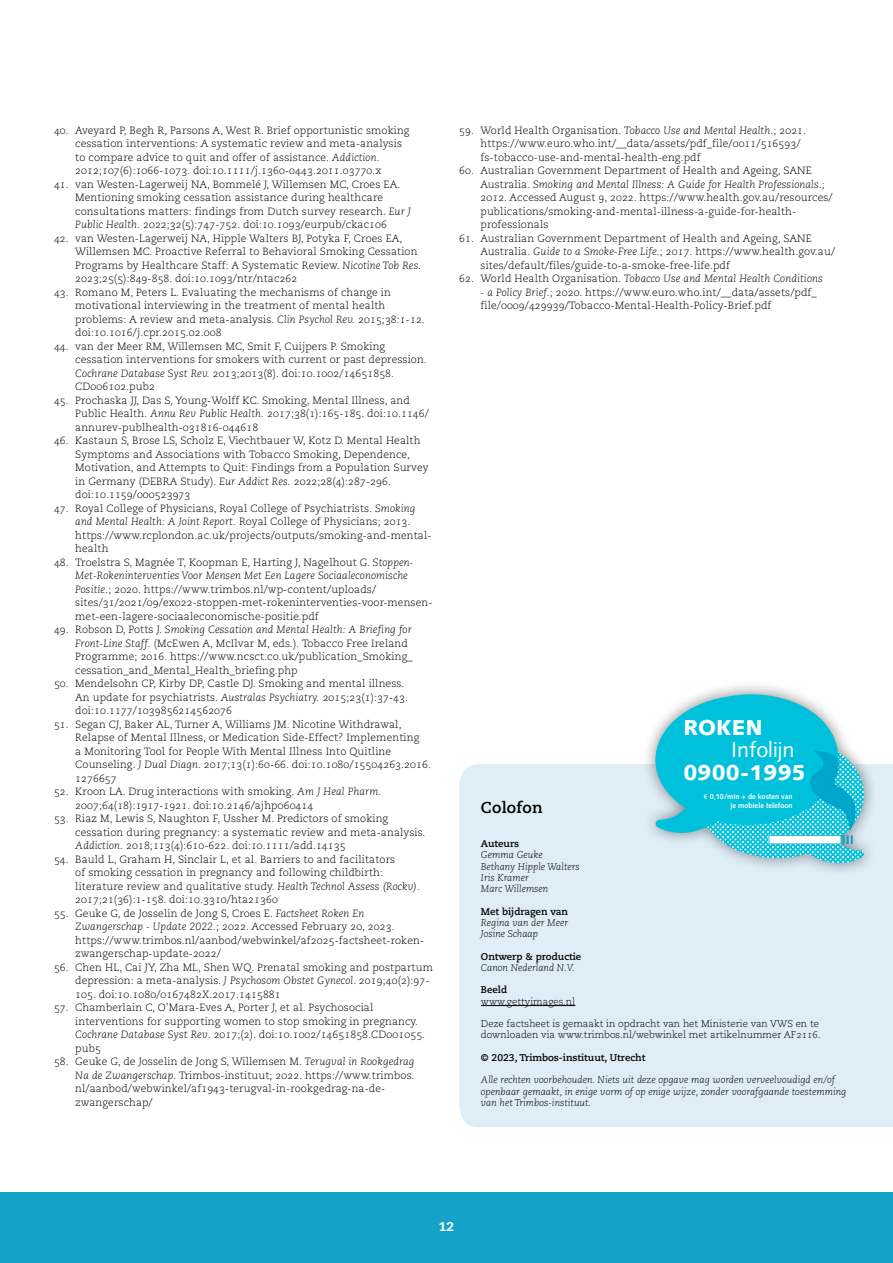
<style>
.page{position:relative;width:893px;height:1263px;background:#fff}
.page>*{position:absolute;margin:0;border:0;box-sizing:border-box;transform-origin:0 0}
.t1{font:900 21.6px "Syntax LT Std";letter-spacing:.01em;color:#fff}
.t2{font:21.6px "Syntax LT Std";color:#fff}
.t3{font:700 15.75px "Caecilia";letter-spacing:.02em;color:#000}
.t4{font:800 12.75px "Caecilia";color:#fff}
.t5{font:10.5px/13.5px "Caecilia Light Os F";letter-spacing:.01em;color:#000}
.t6{font:italic 300 10.5px "Caecilia";letter-spacing:.01em;color:#000}
.t7{font:italic 300 9.75px/11.2px "Caecilia";color:#000}
.t8{font:9.75px/11.2px "Caecilia Light Os F";color:#000}
.t9{font:700 9.75px "Caecilia";color:#000}
.t10{font:700 7.35px/8.9px "Syntax";color:#fff;text-align:right}
.s1{font-family:"Caecilia";font-weight:300;font-style:italic}
.s2{font-family:"Caecilia Light Os F";font-weight:400;font-style:normal}
.s3{font-family:"Myriad Pro";font-weight:400}
</style>
<div class="page">
<div style="left:0;top:1193px;width:893px;height:70px;background:#15a3c9"></div>
<div style="left:459px;top:764px;width:434px;height:363px;background:#dfedf6"></div>
<hr style="left:481px;top:1005px;width:94px;height:1px;background:#000">
<div style="left:642px;top:680px;width:235px;height:196px;background:#000;opacity:.45"></div>
<svg style="left:655px;top:694px;width:209px;height:170px;background:#44cbdf"></svg>
<p class="t5" style="left:75px;top:123px;width:336px;text-indent:-21px">40. Aveyard P, Begh R, Parsons A, West R. Brief opportunistic smoking cessation interventions: A systematic review and meta-analysis to compare advice to quit and offer of assistance. <span class="s1">Addiction.<br></span>2012;107(6):1066-1073. doi:10.1111/j.1360-0443.2011.03770.x</p>
<p class="t5" style="left:75px;top:177px;width:337px;text-indent:-21px">41. van Westen-Lagerweij NA, Bommelé J, Willemsen MC, Croes EA.<br>Mentioning smoking cessation assistance during healthcare consultations matters: findings from Dutch survey research. <span class="s1">Eur J Public Health.</span> 2022;32(5):747-752. doi:10.1093/eurpub/ckac106</p>
<p class="t5" style="left:75px;top:231px;width:347px;text-indent:-21px">42. van Westen-Lagerweij NA, Hipple Walters BJ, Potyka F, Croes EA, Willemsen MC. Proactive Referral to Behavioral Smoking Cessation Programs by Healthcare Staff: A Systematic Review. <span class="s1">Nicotine Tob Res.<br></span>2023;25(5):849-858. doi:10.1093/ntr/ntac262</p>
<p class="t5" style="left:75px;top:285px;width:351px;text-indent:-21px">43. Romano M, Peters L. Evaluating the mechanisms of change in motivational interviewing in the treatment of mental health problems: A review and meta-analysis. <span class="s1">Clin Psychol Rev.</span> 2015;38:1-12. doi:10.1016/j.cpr.2015.02.008</p>
<p class="t5" style="left:75px;top:339px;width:353px;text-indent:-21px">44. van der Meer RM, Willemsen MC, Smit F, Cuijpers P. Smoking cessation interventions for smokers with current or past depression.<br><span class="s1">Cochrane Database Syst Rev.</span> 2013;2013(8). doi:10.1002/14651858.<br>CD006102.pub2</p>
<p class="t5" style="left:75px;top:393px;width:355px;text-indent:-21px">45. Prochaska JJ, Das S, Young-Wolff KC. Smoking, Mental Illness, and<br>Public Health. <span class="s1">Annu Rev Public Health.</span> 2017;38(1):165-185. doi:10.1146/ annurev-publhealth-031816-044618</p>
<p class="t5" style="left:75px;top:434px;width:355px;text-indent:-21px">46. Kastaun S, Brose LS, Scholz E, Viechtbauer W, Kotz D. Mental Health Symptoms and Associations with Tobacco Smoking, Dependence, Motivation, and Attempts to Quit: Findings from a Population Survey in Germany (DEBRA Study). <span class="s1">Eur Addict Res.</span> 2022;28(4):287-296. doi:10.1159/000523973</p>
<p class="t5" style="left:75px;top:501px;width:358px;text-indent:-21px">47. Royal College of Physicians, Royal College of Psychiatrists. <span class="s1">Smoking and Mental Health: A Joint Report.</span> Royal College of Physicians; 2013. https://www.rcplondon.ac.uk/projects/outputs/smoking-and-mental&shy;health</p>
<p class="t5" style="left:54px;top:555px;width:361px">48. Troelstra S, Magnée T, Koopman E, Harting J, Nagelhout G. <span class="s1">Stoppen-</span></p>
<p class="t6" style="left:75px;top:570px;width:334px">Met-Rokeninterventies Voor Mensen Met Een Lagere Sociaaleconomische</p>
<p class="t5" style="left:75px;top:582px;width:359px"><span class="s1">Positie.</span>; 2020. https://www.trimbos.nl/wp-content/uploads/ sites/31/2021/09/ex022-stoppen-met-rokeninterventies-voor-mensen&shy;met-een-lagere-sociaaleconomische-positie.pdf</p>
<p class="t6" style="left:54px;top:624px;width:359px"><span class="s2">49. Robson D, Potts J.</span> Smoking Cessation and Mental Health: A Briefing for</p>
<p class="t5" style="left:75px;top:636px;width:339px"><span class="s1">Front-Line Staff.</span> (McEwen A, McIlvar M, eds.). Tobacco Free Ireland<br>Programme; 2016. https://www.ncsct.co.uk/publication_Smoking_ cessation_and_Mental_Health_briefing.php</p>
<p class="t5" style="left:75px;top:677px;width:334px;text-indent:-21px">50. Mendelsohn CP, Kirby DP, Castle DJ. Smoking and mental illness.<br>An update for psychiatrists. <span class="s1">Australas Psychiatry.</span> 2015;23(1):37-43. doi:10.1177/1039856214562076</p>
<p class="t5" style="left:75px;top:718px;width:357px;text-indent:-21px">51. Segan CJ, Baker AL, Turner A, Williams JM. Nicotine Withdrawal, Relapse of Mental Illness, or Medication Side-Effect? Implementing<br>a Monitoring Tool for People With Mental Illness Into Quitline Counseling. <span class="s1">J Dual Diagn</span>. 2017;13(1):60-66. doi:10.1080/15504263.2016.<br>1276657</p>
<p class="t5" style="left:75px;top:785px;width:308px;text-indent:-21px">52. Kroon LA. Drug interactions with smoking. <span class="s1">Am J Heal Pharm.<br></span>2007;64(18):1917-1921. doi:10.2146/ajhp060414</p>
<p class="t5" style="left:75px;top:812px;width:352px;text-indent:-21px">53. Riaz M, Lewis S, Naughton F, Ussher M. Predictors of smoking cessation during pregnancy: a systematic review and meta-analysis.<br><span class="s1">Addiction.</span> 2018;113(4):610-622. doi:10.1111/add.14135</p>
<p class="t5" style="left:75px;top:853px;width:346px;text-indent:-21px">54. Bauld L, Graham H, Sinclair L, et al. Barriers to and facilitators<br>of smoking cessation in pregnancy and following childbirth: literature review and qualitative study. <span class="s1">Health Technol Assess (Rockv)</span>.<br>2017;21(36):1-158. doi:10.3310/hta21360</p>
<p class="t5" style="left:75px;top:907px;width:350px;text-indent:-21px">55. Geuke G, de Josselin de Jong S, Croes E. <span class="s1">Factsheet Roken En Zwangerschap - Update 2022.</span>; 2022. Accessed February 20, 2023. https://www.trimbos.nl/aanbod/webwinkel/af2025-factsheet-roken&shy;zwangerschap-update-2022/</p>
<p class="t5" style="left:75px;top:961px;width:359px;text-indent:-21px">56. Chen HL, Cai JY, Zha ML, Shen WQ. Prenatal smoking and postpartum depression: a meta-analysis. <span class="s1">J Psychosom Obstet Gynecol</span>. 2019;40(2):97-<br>105. doi:10.1080/0167482X.2017.1415881</p>
<p class="t5" style="left:75px;top:1001px;width:351px;text-indent:-21px">57. Chamberlain C, O’Mara-Eves A, Porter J, et al. Psychosocial interventions for supporting women to stop smoking in pregnancy.<br><span class="s1">Cochrane Database Syst Rev</span>. 2017;(2). doi:10.1002/14651858.CD001055. pub5</p>
<p class="t5" style="left:75px;top:1055px;width:341px;text-indent:-21px">58. Geuke G, de Josselin de Jong S, Willemsen M. <span class="s1">Terugval in Rookgedrag Na de Zwangerschap</span>. Trimbos-instituut; 2022. https://www.trimbos. nl/aanbod/webwinkel/af1943-terugval-in-rookgedrag-na-de&shy;zwangerschap/</p>
<p class="t5" style="left:480px;top:124px;width:327px;text-indent:-21px">59. World Health Organisation. <span class="s1">Tobacco Use and Mental Health</span>.; 2021. https://www.euro.who.int/__data/assets/pdf_file/0011/516593/ fs-tobacco-use-and-mental-health-eng.pdf</p>
<p class="t5" style="left:459px;top:164px;width:354px">60. Australian Government Department of Health and Ageing, SANE</p>
<p class="t6" style="left:480px;top:178px;width:346px"><span class="s2">Australia.</span> Smoking and Mental Illness: A Guide for Health Professionals<span class="s2">.;</span></p>
<p class="t5" style="left:480px;top:191px;width:354px">2012. Accessed August 9, 2022. https://www.health.gov.au/resources/ publications/smoking-and-mental-illness-a-guide-for-health&shy;professionals</p>
<p class="t5" style="left:480px;top:232px;width:356px;text-indent:-21px">61. Australian Government Department of Health and Ageing, SANE<br>Australia. <span class="s1">Guide to a Smoke-Free Life.</span>; 2017. https://www.health.gov.au/ sites/default/files/guide-to-a-smoke-free-life.pdf</p>
<p class="t6" style="left:459px;top:273px;width:365px"><span class="s2">62. World Health Organisation.</span> Tobacco Use and Mental Health Conditions</p>
<p class="t5" style="left:480px;top:286px;width:338px"><span class="s1">- a Policy Brief.</span>; 2020. https://www.euro.who.int/__data/assets/pdf_ file/0009/429939/Tobacco-Mental-Health-Policy-Brief.pdf</p>
<h1 class="t1" style="left:683px;top:714px;width:81px">ROKEN</h1>
<h1 class="t2" style="left:731px;top:737px;width:65px">Infolijn</h1>
<h1 class="t1" style="left:683px;top:760px;width:124px">0900-1995</h1>
<p class="t10" style="left:704px;top:792px;width:90px"><span class="s3">€</span> 0,10/min + de kosten van je mobiele telefoon</p>
<h2 class="t3" style="left:481px;top:798px;width:63px">Colofon</h2>
<p class="t9" style="left:481px;top:838px;width:40px">Auteurs</p>
<p class="t7" style="left:481px;top:849px;width:100px">Gemma Geuke<br>Bethany Hipple Walters<br>Iris Kramer<br>Marc Willemsen</p>
<p class="t9" style="left:481px;top:905px;width:89px">Met bijdragen van</p>
<p class="t7" style="left:481px;top:917px;width:89px">Regina van der Meer<br>Josine Schaap</p>
<p class="t9" style="left:481px;top:950px;width:102px">Ontwerp &amp; productie</p>
<p class="t7" style="left:481px;top:962px;width:95px">Canon Nederland N.V.</p>
<p class="t9" style="left:481px;top:984px;width:28px">Beeld</p>
<p class="t8" style="left:481px;top:996px;width:96px">www.gettyimages.nl</p>
<p class="t8" style="left:481px;top:1018px;width:341px">Deze factsheet is gemaakt in opdracht van het Ministerie van VWS en te downloaden via www.trimbos.nl/webwinkel met artikelnummer AF2116.</p>
<p class="t9" style="left:481px;top:1052px;width:166px">© 2023, Trimbos-instituut, Utrecht</p>
<p class="t7" style="left:481px;top:1075px;width:367px">Alle rechten voorbehouden. Niets uit deze opgave mag worden verveelvoudigd en/of openbaar gemaakt, in enige vorm of op enige wijze, zonder voorafgaande toestemming van het Trimbos-instituut.</p>
<p class="t4" style="left:439px;top:1219px;width:17px">12</p>
</div>
